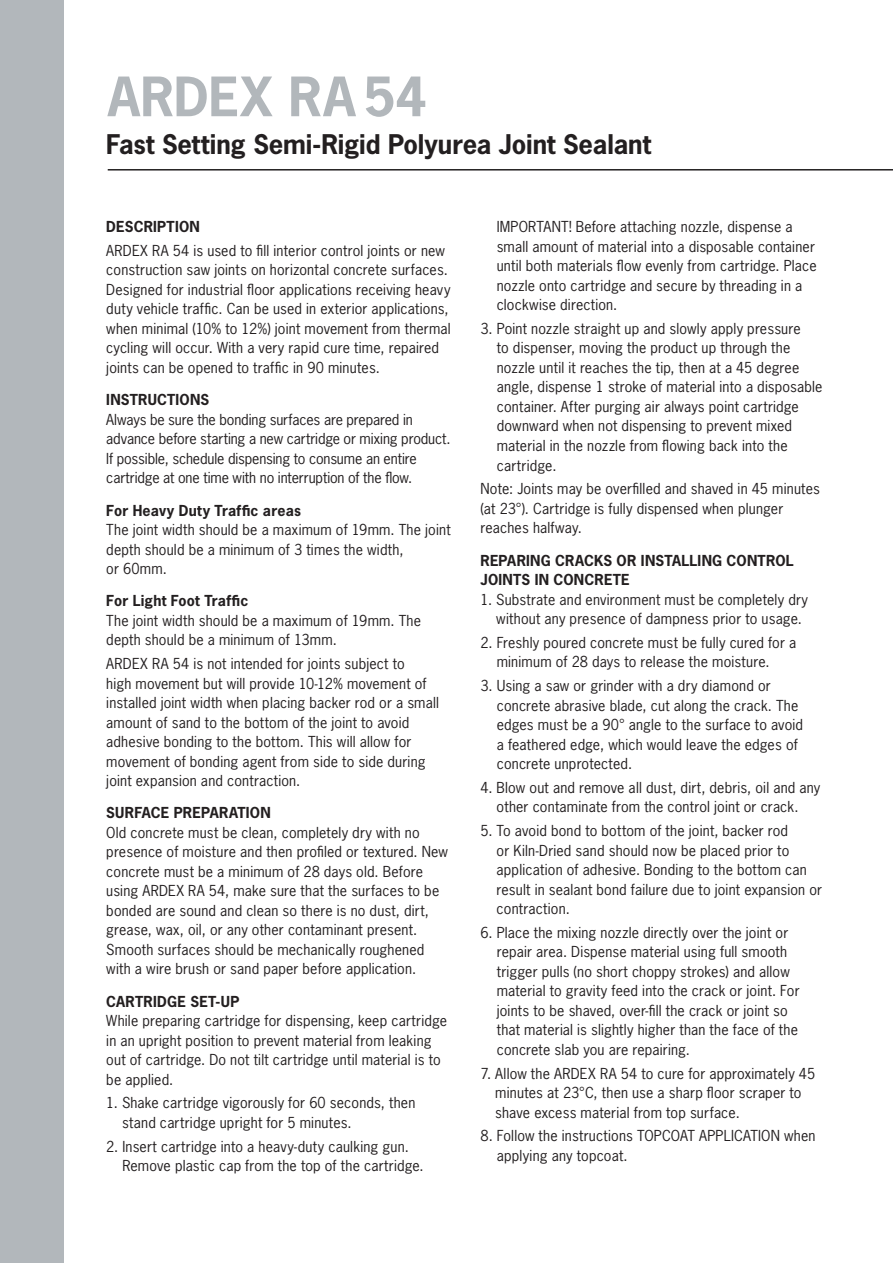
<style>
.page{position:relative;width:893px;height:1263px;background:#fff}
.page>*{position:absolute;margin:0;border:0;box-sizing:border-box;transform-origin:0 0}
.t1{font:700 51px "News Gothic Std";letter-spacing:.01em;color:#b2b7bb}
.t2{font:700 25.5px "News Gothic Std";letter-spacing:-.005em;color:#231f20}
.t3{font:14.25px/19.5px "News Gothic Std";letter-spacing:.01em;color:#231f20}
.t4{font:700 14.25px/19.5px "News Gothic Std";letter-spacing:.015em;color:#231f20}
.s1{font-weight:700}
</style>
<div class="page">
<hr style="left:108px;top:169px;width:785px;height:2px;background:#231f20">
<div style="left:0;top:0;width:64px;height:1263px;background:#b2b7bb"></div>
<p class="t1" style="left:108px;top:63px;width:321px">ARDEX RA54</p>
<p class="t2" style="left:106px;top:127px;width:546px">Fast Setting Semi-Rigid Polyurea Joint Sealant</p>
<p class="t4" style="left:106px;top:217px;width:95px">DESCRIPTION</p>
<p class="t3" style="left:106px;top:241px;width:346px">ARDEX RA 54 is used to fill interior control joints or new construction saw joints on horizontal concrete surfaces.<br>Designed for industrial floor applications receiving heavy duty vehicle traffic. Can be used in exterior applications, when minimal (10% to 12%) joint movement from thermal cycling will occur. With a very rapid cure time, repaired joints can be opened to traffic in 90 minutes.</p>
<p class="t3" style="left:106px;top:390px;width:346px"><span class="s1">INSTRUCTIONS<br></span>Always be sure the bonding surfaces are prepared in advance before starting a new cartridge or mixing product.<br>If possible, schedule dispensing to consume an entire cartridge at one time with no interruption of the flow.</p>
<p class="t3" style="left:106px;top:500px;width:346px"><span class="s1">For Heavy Duty Traffic areas<br></span>The joint width should be a maximum of 19mm. The joint depth should be a minimum of 3 times the width,<br>or 60mm.</p>
<p class="t3" style="left:106px;top:591px;width:316px"><span class="s1">For Light Foot Traffic<br></span>The joint width should be a maximum of 19mm. The depth should be a minimum of 13mm.</p>
<p class="t3" style="left:106px;top:654px;width:334px">ARDEX RA 54 is not intended for joints subject to<br>high movement but will provide 10-12% movement of installed joint width when placing backer rod or a small amount of sand to the bottom of the joint to avoid adhesive bonding to the bottom. This will allow for movement of bonding agent from side to side during joint expansion and contraction.</p>
<p class="t3" style="left:106px;top:803px;width:343px"><span class="s1">SURFACE PREPARATION<br></span>Old concrete must be clean, completely dry with no presence of moisture and then profiled or textured. New concrete must be a minimum of 28 days old. Before using ARDEX RA 54, make sure that the surfaces to be bonded are sound and clean so there is no dust, dirt, grease, wax, oil, or any other contaminant present.<br>Smooth surfaces should be mechanically roughened with a wire brush or sand paper before application.</p>
<p class="t3" style="left:106px;top:991px;width:342px"><span class="s1">CARTRIDGE SET-UP<br></span>While preparing cartridge for dispensing, keep cartridge in an upright position to prevent material from leaking out of cartridge. Do not tilt cartridge until material is to be applied.</p>
<p class="t3" style="left:122px;top:1093px;width:295px;text-indent:-16px">1. Shake cartridge vigorously for 60 seconds, then stand cartridge upright for 5 minutes.</p>
<p class="t3" style="left:122px;top:1136px;width:303px;text-indent:-16px">2. Insert cartridge into a heavy-duty caulking gun.<br>Remove plastic cap from the top of the cartridge.</p>
<p class="t3" style="left:497px;top:217px;width:322px">IMPORTANT! Before attaching nozzle, dispense a small amount of material into a disposable container until both materials flow evenly from cartridge. Place nozzle onto cartridge and secure by threading in a clockwise direction.</p>
<p class="t3" style="left:497px;top:319px;width:327px;text-indent:-16px">3. Point nozzle straight up and slowly apply pressure<br>to dispenser, moving the product up through the nozzle until it reaches the tip, then at a 45 degree angle, dispense 1 stroke of material into a disposable container. After purging air always point cartridge downward when not dispensing to prevent mixed material in the nozzle from flowing back into the cartridge.</p>
<p class="t3" style="left:480px;top:479px;width:341px">Note: Joints may be overfilled and shaved in 45 minutes (at 23°). Cartridge is fully dispensed when plunger reaches halfway.</p>
<p class="t4" style="left:480px;top:550px;width:315px">REPARING CRACKS OR INSTALLING CONTROL<br>JOINTS IN CONCRETE</p>
<p class="t3" style="left:496px;top:589px;width:313px;text-indent:-16px">1. Substrate and environment must be completely dry without any presence of dampness prior to usage.</p>
<p class="t3" style="left:497px;top:632px;width:301px;text-indent:-16px">2. Freshly poured concrete must be fully cured for a minimum of 28 days to release the moisture.</p>
<p class="t3" style="left:497px;top:676px;width:308px;text-indent:-16px">3. Using a saw or grinder with a dry diamond or concrete abrasive blade, cut along the crack. The edges must be a 90° angle to the surface to avoid a feathered edge, which would leave the edges of concrete unprotected.</p>
<p class="t3" style="left:480px;top:777px;width:341px;text-align:center">4. Blow out and remove all dust, dirt, debris, oil and any other contaminate from the control joint or crack.</p>
<p class="t3" style="left:497px;top:821px;width:327px;text-indent:-16px">5. To avoid bond to bottom of the joint, backer rod<br>or Kiln-Dried sand should now be placed prior to application of adhesive. Bonding to the bottom can result in sealant bond failure due to joint expansion or contraction.</p>
<p class="t3" style="left:497px;top:922px;width:304px;text-indent:-16px">6. Place the mixing nozzle directly over the joint or repair area. Dispense material using full smooth trigger pulls (no short choppy strokes) and allow material to gravity feed into the crack or joint. For joints to be shaved, over-fill the crack or joint so that material is slightly higher than the face of the concrete slab you are repairing.</p>
<p class="t3" style="left:495px;top:1063px;width:321px;text-indent:-15px">7. Allow the ARDEX RA 54 to cure for approximately 45 minutes at 23°C, then use a sharp floor scraper to shave excess material from top surface.</p>
<p class="t3" style="left:497px;top:1126px;width:320px;text-indent:-16px">8. Follow the instructions TOPCOAT APPLICATION when applying any topcoat.</p>
</div>
